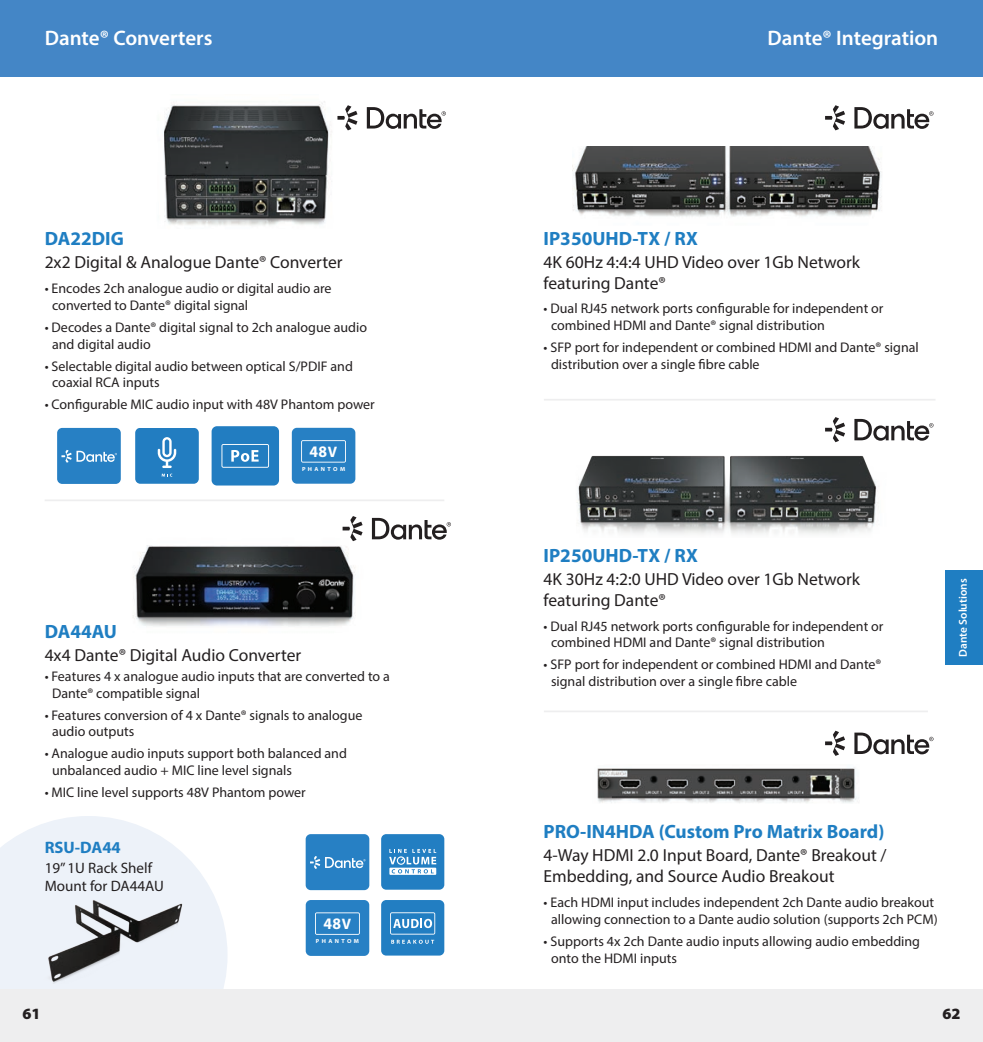
<style>
.page{position:relative;width:983px;height:1042px;background:#fff}
.page>*{position:absolute;margin:0;border:0;box-sizing:border-box;transform-origin:0 0}
.t1{font:600 21px "Myriad Pro";color:#fff}
.t2{font:700 19.25px "Myriad Pro";color:#1f7ec2}
.t3{font:17.5px/21px "Myriad Pro";color:#231f20}
.t4{font:700 16.62px "Myriad Pro";color:#1f7ec2}
.t5{font:900 15.75px "Myriad Pro";color:#231f20}
.t6{font:15.05px/18px "Myriad Pro";color:#231f20}
.t7{font:14px/16.8px "Myriad Pro";color:#231f20}
.t8{font:600 11.38px "Myriad Pro";color:#fff}
.t9{font:700 semi-expanded 5.77px "Myriad Pro";letter-spacing:.42em;color:#fff;scale:.96 1}
</style>
<div class="page">
<img style="left:572px;top:146px;width:310px;height:71px">
<img style="left:133px;top:525px;width:239px;height:101px">
<svg style="left:0;top:816px;width:227px;height:174px;fill:#edf2f9"></svg>
<img style="left:164px;top:101px;width:203px;height:125px">
<hr style="left:45px;top:499px;width:399px;height:2px;background:#eeeeef">
<hr style="left:543px;top:399px;width:392px;height:1px;background:#eeeeef">
<hr style="left:543px;top:710px;width:384px;height:2px;background:#eeeeef">
<div style="left:0;top:0;width:982px;height:77px;background:#4486c6"></div>
<div style="left:0;top:990px;width:982px;height:52px;background:#eeeeef"></div>
<img style="left:37px;top:898px;width:156px;height:85px">
<div style="left:305px;top:900px;width:64px;height:56px;background:#2780c4;border-radius:5px"></div>
<svg style="left:135px;top:428px;width:64px;height:56px;background:#3387c5"></svg>
<div style="left:211px;top:426px;width:68px;height:59px;background:#227dc1;border-radius:5px"></div>
<svg style="left:221px;top:444px;width:48px;height:24px"></svg>
<div style="left:292px;top:428px;width:63px;height:56px;background:#2780c4;border-radius:5px"></div>
<div style="left:57px;top:428px;width:64px;height:56px;background:#2780c4;border-radius:5px"></div>
<svg style="left:61px;top:450px;width:56px;height:13px"></svg>
<div style="left:305px;top:834px;width:64px;height:56px;background:#2780c4;border-radius:5px"></div>
<svg style="left:310px;top:856px;width:55px;height:13px"></svg>
<div style="left:381px;top:834px;width:63px;height:55px;background:#227ec2;border-radius:5px"></div>
<svg style="left:389px;top:867px;width:47px;height:8px"></svg>
<svg style="left:389px;top:849px;width:47px;height:24px"></svg>
<div style="left:381px;top:900px;width:63px;height:55px;background:#227ec2;border-radius:5px"></div>
<svg style="left:390px;top:912px;width:45px;height:22px"></svg>
<svg style="left:391px;top:940px;width:43px;height:4px"></svg>
<svg style="left:825px;top:105px;width:19px;height:25px"></svg>
<svg style="left:854px;top:107px;width:79px;height:22px"></svg>
<svg style="left:337px;top:105px;width:20px;height:25px"></svg>
<svg style="left:367px;top:107px;width:79px;height:22px"></svg>
<svg style="left:342px;top:516px;width:20px;height:25px"></svg>
<svg style="left:372px;top:518px;width:79px;height:22px"></svg>
<svg style="left:825px;top:417px;width:19px;height:17px"></svg>
<svg style="left:854px;top:419px;width:79px;height:22px"></svg>
<svg style="left:825px;top:731px;width:19px;height:25px"></svg>
<svg style="left:854px;top:732px;width:79px;height:22px"></svg>
<img style="left:597px;top:767px;width:260px;height:36px">
<img style="left:577px;top:434px;width:314px;height:100px">
<div style="left:945px;top:570px;width:37px;height:95px;background:#1f7ec2"></div>
<svg style="left:315px;top:912px;width:45px;height:23px"></svg>
<svg style="left:301px;top:440px;width:45px;height:22px"></svg>
<h1 class="t1" style="left:45px;top:24px;width:169px">Dante® Converters</h1>
<h1 class="t1" style="left:767px;top:24px;width:172px">Dante® Integration</h1>
<h2 class="t2" style="left:45px;top:226px;width:81px">DA22DIG</h2>
<p class="t3" style="left:45px;top:251px;width:299px">2x2 Digital &amp; Analogue Dante® Converter</p>
<p class="t7" style="left:52px;top:280px;width:281px;text-indent:-7px">• Encodes 2ch analogue audio or digital audio are converted to Dante® digital signal</p>
<p class="t7" style="left:52px;top:319px;width:316px;text-indent:-7px">• Decodes a Dante® digital signal to 2ch analogue audio and digital audio</p>
<p class="t7" style="left:52px;top:357px;width:302px;text-indent:-7px">• Selectable digital audio between optical S/PDIF and coaxial RCA inputs</p>
<p class="t7" style="left:45px;top:396px;width:331px">• Configurable MIC audio input with 48V Phantom power</p>
<h2 class="t2" style="left:45px;top:618px;width:74px">DA44AU</h2>
<p class="t9" style="left:302px;top:465px;width:46px">PHANTOM</p>
<p class="t3" style="left:45px;top:644px;width:258px">4x4 Dante® Digital Audio Converter</p>
<p class="t7" style="left:52px;top:667px;width:339px;text-indent:-7px">• Features 4 x analogue audio inputs that are converted to a<br>Dante® compatible signal</p>
<p class="t7" style="left:52px;top:706px;width:312px;text-indent:-7px">• Features conversion of 4 x Dante® signals to analogue audio outputs</p>
<p class="t7" style="left:52px;top:745px;width:296px;text-indent:-7px">• Analogue audio inputs support both balanced and unbalanced audio + MIC line level signals</p>
<p class="t7" style="left:45px;top:783px;width:263px">• MIC line level supports 48V Phantom power</p>
<p class="t4" style="left:45px;top:837px;width:78px">RSU-DA44</p>
<p class="t6" style="left:45px;top:859px;width:121px">19’’ 1U Rack Shelf<br>Mount for DA44AU</p>
<p class="t9" style="left:316px;top:937px;width:46px">PHANTOM</p>
<h2 class="t2" style="left:543px;top:226px;width:156px">IP350UHD-TX / RX</h2>
<p class="t3" style="left:543px;top:251px;width:318px">4K 60Hz 4:4:4 UHD Video over 1Gb Network featuring Dante®</p>
<p class="t7" style="left:551px;top:300px;width:334px;text-indent:-7px">• Dual RJ45 network ports configurable for independent or combined HDMI and Dante® signal distribution</p>
<p class="t7" style="left:551px;top:339px;width:369px;text-indent:-7px">• SFP port for independent or combined HDMI and Dante® signal distribution over a single fibre cable</p>
<h2 class="t2" style="left:543px;top:543px;width:156px">IP250UHD-TX / RX</h2>
<p class="t3" style="left:543px;top:568px;width:318px">4K 30Hz 4:2:0 UHD Video over 1Gb Network featuring Dante®</p>
<p class="t7" style="left:551px;top:617px;width:334px;text-indent:-7px">• Dual RJ45 network ports configurable for independent or combined HDMI and Dante® signal distribution</p>
<p class="t7" style="left:551px;top:656px;width:332px;text-indent:-7px">• SFP port for independent or combined HDMI and Dante® signal distribution over a single fibre cable</p>
<p class="t8" style="left:955px;top:657px;width:80px;rotate:-90deg">Dante Solutions</p>
<h2 class="t2" style="left:543px;top:819px;width:342px">PRO-IN4HDA (Custom Pro Matrix Board)</h2>
<p class="t3" style="left:543px;top:844px;width:344px">4-Way HDMI 2.0 Input Board, Dante® Breakout /<br>Embedding, and Source Audio Breakout</p>
<p class="t7" style="left:543px;top:894px;width:395px;text-align:center">• Each HDMI input includes independent 2ch Dante audio breakout allowing connection to a Dante audio solution (supports 2ch PCM)</p>
<p class="t7" style="left:551px;top:932px;width:370px;text-indent:-7px">• Supports 4x 2ch Dante audio inputs allowing audio embedding onto the HDMI inputs</p>
<p class="t5" style="left:22px;top:1003px;width:20px">61</p>
<p class="t5" style="left:942px;top:1003px;width:20px">62</p>
</div>
